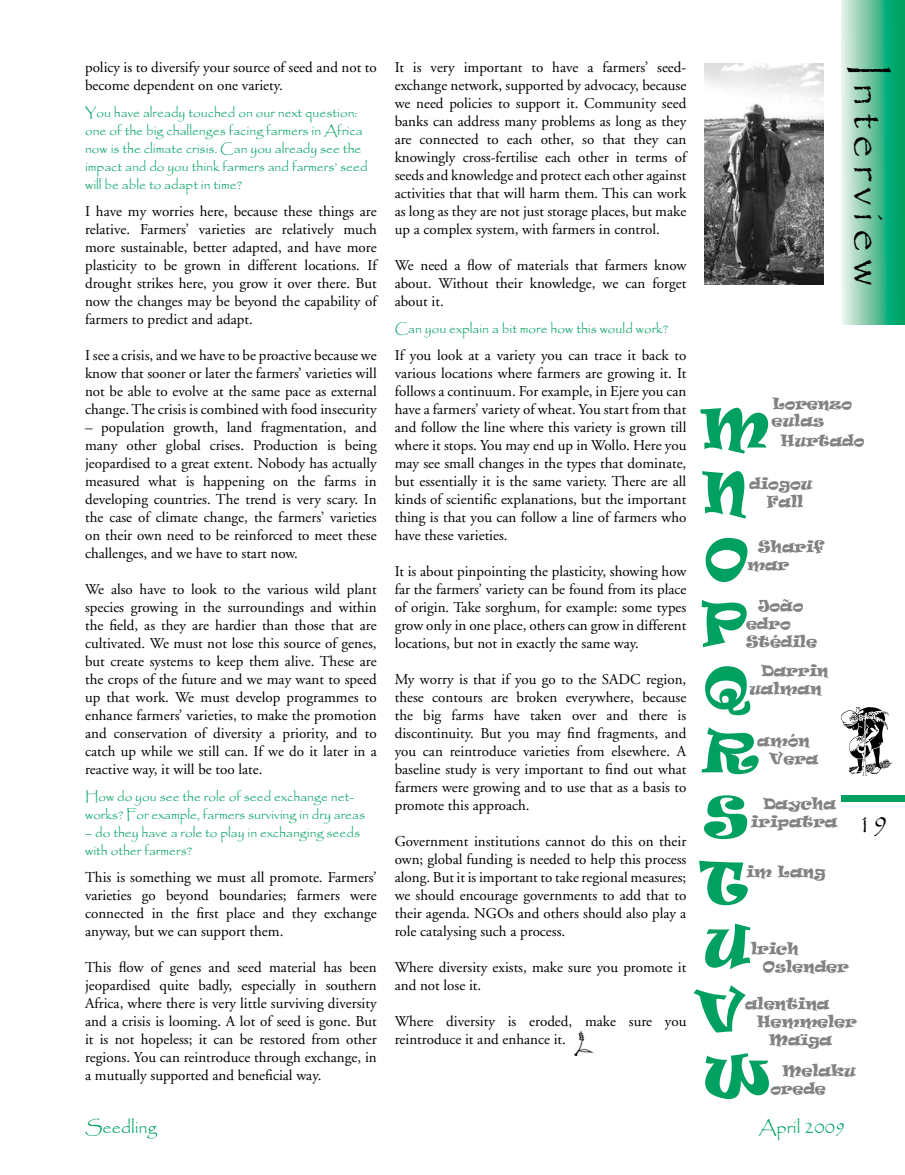
<style>
.page{position:relative;width:905px;height:1175px;background:#fff}
.page>*{position:absolute;margin:0;border:0;box-sizing:border-box;transform-origin:0 0}
.t1{font:54px/64.8px "Ravie";color:#00a160}
.t2{font:45px "Papyrus";letter-spacing:.15em;color:#000}
.t3{font:27px "Papyrus";color:#000}
.t4{font:18px "Papyrus";color:#00a160}
.t5{font:15px/18px "Adobe Garamond";color:#000;text-align:justify}
.t6{font:15px/18px "Ravie";color:#808284}
.t7{font:13.5px/18px "Papyrus";color:#00a160}
</style>
<div class="page">
<div style="left:841px;top:795px;width:63px;height:6px;background:#00a160"></div>
<svg style="left:841px;top:707px;width:51px;height:69px"></svg>
<svg style="left:841px;top:0;width:63px;height:324px;background:#64c49f"></svg>
<img style="left:574px;top:1030px;width:20px;height:25px">
<img style="left:704px;top:64px;width:119px;height:220px">
<p class="t5" style="left:85px;top:59px;width:293px">policy is to diversify your source of seed and not to become dependent on one variety.</p>
<p class="t7" style="left:85px;top:103px;width:284px">You have already touched on our next question: one of the big challenges facing farmers in Africa now is the climate crisis. Can you already see the impact and do you think farmers and farmers’ seed will be able to adapt in time?</p>
<p class="t5" style="left:85px;top:203px;width:293px">I have my worries here, because these things are relative. Farmers’ varieties are relatively much more sustainable, better adapted, and have more plasticity to be grown in different locations. If drought strikes here, you grow it over there. But now the changes may be beyond the capability of farmers to predict and adapt.</p>
<p class="t5" style="left:85px;top:347px;width:293px">I see a crisis, and we have to be proactive because we know that sooner or later the farmers’ varieties will not be able to evolve at the same pace as external change. The crisis is combined with food insecurity</p>
<p class="t5" style="left:85px;top:419px;width:293px">– population growth, land fragmentation, and many other global crises. Production is being jeopardised to a great extent. Nobody has actually measured what is happening on the farms in developing countries. The trend is very scary. In the case of climate change, the farmers’ varieties on their own need to be reinforced to meet these challenges, and we have to start now.</p>
<p class="t5" style="left:85px;top:581px;width:293px">We also have to look to the various wild plant species growing in the surroundings and within the field, as they are hardier than those that are cultivated. We must not lose this source of genes, but create systems to keep them alive. These are the crops of the future and we may want to speed up that work. We must develop programmes to enhance farmers’ varieties, to make the promotion and conservation of diversity a priority, and to catch up while we still can. If we do it later in a reactive way, it will be too late.</p>
<p class="t7" style="left:85px;top:787px;width:281px">How do you see the role of seed exchange net&shy;works? For example, farmers surviving in dry areas</p>
<p class="t7" style="left:85px;top:823px;width:276px">– do they have a role to play in exchanging seeds with other farmers?</p>
<p class="t5" style="left:85px;top:869px;width:293px">This is something we must all promote. Farmers’ varieties go beyond boundaries; farmers were connected in the first place and they exchange anyway, but we can support them.</p>
<p class="t5" style="left:85px;top:959px;width:293px">This flow of genes and seed material has been jeopardised quite badly, especially in southern Africa, where there is very little surviving diversity and a crisis is looming. A lot of seed is gone. But it is not hopeless; it can be restored from other regions. You can reintroduce through exchange, in a mutually supported and beneficial way.</p>
<p class="t5" style="left:395px;top:59px;width:293px">It is very important to have a farmers’ seed&shy;exchange network, supported by advocacy, because we need policies to support it. Community seed banks can address many problems as long as they are connected to each other, so that they can knowingly cross-fertilise each other in terms of seeds and knowledge and protect each other against activities that that will harm them. This can work as long as they are not just storage places, but make up a complex system, with farmers in control.</p>
<p class="t5" style="left:395px;top:257px;width:293px">We need a flow of materials that farmers know about. Without their knowledge, we can forget about it.</p>
<p class="t7" style="left:395px;top:319px;width:275px">Can you explain a bit more how this would work?</p>
<p class="t5" style="left:395px;top:347px;width:293px">If you look at a variety you can trace it back to various locations where farmers are growing it. It follows a continuum. For example, in Ejere you can have a farmers’ variety of wheat. You start from that and follow the line where this variety is grown till where it stops. You may end up in Wollo. Here you may see small changes in the types that dominate, but essentially it is the same variety. There are all kinds of scientific explanations, but the important thing is that you can follow a line of farmers who have these varieties.</p>
<p class="t5" style="left:395px;top:563px;width:293px">It is about pinpointing the plasticity, showing how far the farmers’ variety can be found from its place of origin. Take sorghum, for example: some types grow only in one place, others can grow in different locations, but not in exactly the same way.</p>
<p class="t5" style="left:395px;top:671px;width:293px">My worry is that if you go to the SADC region, these contours are broken everywhere, because the big farms have taken over and there is discontinuity. But you may find fragments, and you can reintroduce varieties from elsewhere. A baseline study is very important to find out what farmers were growing and to use that as a basis to promote this approach.</p>
<p class="t5" style="left:395px;top:833px;width:293px">Government institutions cannot do this on their own; global funding is needed to help this process along. But it is important to take regional measures; we should encourage governments to add that to their agenda. NGOs and others should also play a role catalysing such a process.</p>
<p class="t5" style="left:395px;top:959px;width:293px">Where diversity exists, make sure you promote it and not lose it.</p>
<p class="t5" style="left:395px;top:1013px;width:293px">Where diversity is eroded, make sure you reintroduce it and enhance it.</p>
<h2 class="t2" style="left:896px;top:64px;width:223px;rotate:90deg">Interview</h2>
<p class="t6" style="left:772px;top:394px;width:81px">Lorenzo</p>
<h1 class="t1" style="left:694px;top:395px;width:79px">M<br>N<br>O<br>P<br>Q<br>R<br>S<br>T<br>U<br>V<br>W</h1>
<p class="t6" style="left:771px;top:411px;width:54px">eulas</p>
<p class="t6" style="left:781px;top:431px;width:85px">Hurtado</p>
<p class="t6" style="left:749px;top:474px;width:65px;text-align:center">diogou<br>Fall</p>
<p class="t6" style="left:747px;top:537px;width:79px;text-indent:11px">Sharif mar</p>
<p class="t6" style="left:746px;top:596px;width:72px;text-indent:12px">João edro<br>Stédile</p>
<p class="t6" style="left:749px;top:661px;width:81px;text-indent:12px">Darrin ualman</p>
<p class="t6" style="left:769px;top:731px;width:51px;text-indent:-12px">amón<br>Vera</p>
<p class="t6" style="left:751px;top:794px;width:88px;text-align:right">Daycha iripatra</p>
<p class="t6" style="left:746px;top:862px;width:80px">im Lang</p>
<h3 class="t3" style="left:857px;top:807px;width:32px">19</h3>
<p class="t6" style="left:762px;top:939px;width:87px;text-indent:-12px">lrich<br>Oslender</p>
<p class="t6" style="left:745px;top:994px;width:86px">alentina</p>
<p class="t6" style="left:757px;top:1012px;width:101px">Hemmeler</p>
<p class="t6" style="left:769px;top:1030px;width:64px">Maïga</p>
<p class="t6" style="left:770px;top:1060px;width:87px;text-indent:12px">Melaku orede</p>
<p class="t4" style="left:85px;top:1116px;width:73px">Seedling</p>
<p class="t4" style="left:759px;top:1115px;width:88px">April 2009</p>
</div>
